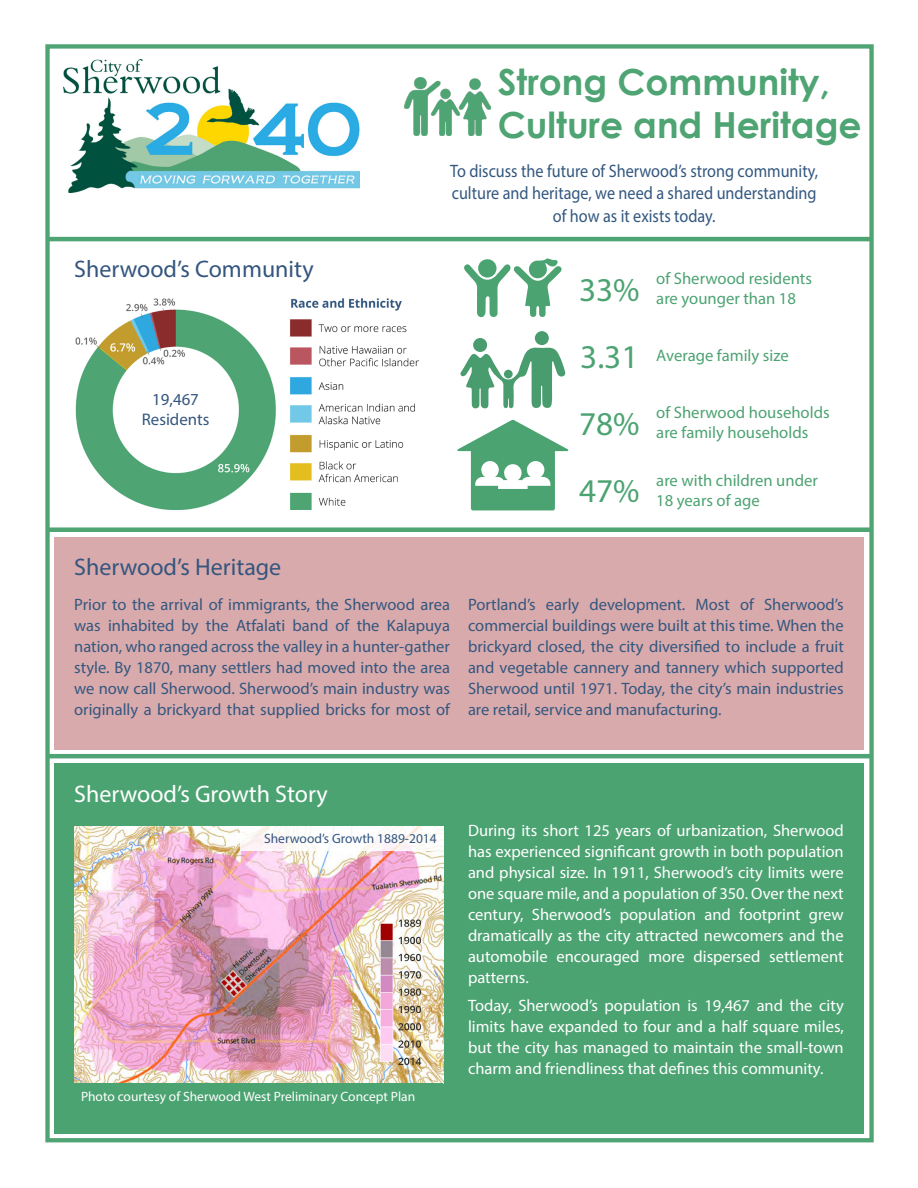
<style>
.page{position:relative;width:918px;height:1188px;background:#fff}
.page>*{position:absolute;margin:0;border:0;box-sizing:border-box;transform-origin:0 0}
.head_1{font:700 36px/43.2px "Century Gothic";color:#4ea473}
.Heading{font:33.3px "Myriad Pro";color:#4ca372}
.t1{font:24px "Myriad Pro";color:#34567e}
.Heading-2{font:24px "Myriad Pro";color:#fff}
.blue_text{font:18px/22.5px "Myriad Pro";color:#33577f;text-align:center;scale:.9 1}
.Heading-3{font:16.8px "Myriad Pro";color:#34567e}
.t2{font:16.65px "Myriad Pro";color:#4ca372}
.t3{font:16.5px/21px "Myriad Pro";color:#33577f;text-align:justify}
.t4{font:16.5px/21px "Myriad Pro";color:#fff;text-align:justify}
.t5{font:13.5px "Myriad Pro";color:#fff}
.t6{font:13.5px "Myriad Pro";color:#34567e}
</style>
<div class="page">
<div style="left:45px;top:44px;width:829px;height:1098px;border:4px solid #4ea473"></div>
<hr style="left:47px;top:237px;width:824px;height:4px;background:#4ea473">
<div style="left:48px;top:527px;width:824px;height:5px;background:#4ea473"></div>
<hr style="left:48px;top:754px;width:824px;height:4px;background:#4ea473">
<img style="left:64px;top:60px;width:296px;height:133px">
<img style="left:404px;top:77px;width:87px;height:59px">
<div style="left:54px;top:537px;width:810px;height:212px;background:#d9aaac"></div>
<div style="left:54px;top:763px;width:810px;height:371px;background:#4ca372"></div>
<img style="left:74px;top:826px;width:369px;height:257px">
<svg style="left:240px;top:826px;width:204px;height:24px;background:#fcf9f8"></svg>
<svg style="left:457px;top:420px;width:112px;height:90px"></svg>
<svg style="left:464px;top:258px;width:98px;height:60px"></svg>
<div style="left:478px;top:259px;width:19px;height:19px;background:#4ca372;border-radius:50%"></div>
<svg style="left:460px;top:347px;width:106px;height:62px"></svg>
<div style="left:473px;top:338px;width:14px;height:14px;background:#499c6e;border-radius:50%"></div>
<div style="left:535px;top:331px;width:14px;height:14px;background:#499c6e;border-radius:50%"></div>
<div style="left:504px;top:370px;width:9px;height:8px;background:#499c6e;border-radius:50%"></div>
<img style="left:75px;top:298px;width:343px;height:212px">
<p class="t1" style="left:74px;top:254px;width:241px">Sherwood’s Community</p>
<p class="Heading-3" style="left:152px;top:389px;width:48px">19,467</p>
<p class="Heading-3" style="left:142px;top:409px;width:69px">Residents</p>
<p class="head_1" style="left:498px;top:58px;width:365px">Strong Community,<br>Culture and Heritage</p>
<p class="blue_text" style="left:450px;top:159px;width:411px">To discuss the future of Sherwood’s strong community, culture and heritage, we need a shared understanding of how as it exists today.</p>
<p class="Heading" style="left:579px;top:269px;width:62px">33%</p>
<p class="t2" style="left:656px;top:268px;width:157px">of Sherwood residents</p>
<p class="t2" style="left:656px;top:288px;width:141px">are younger than 18</p>
<p class="Heading" style="left:580px;top:336px;width:60px">3.31</p>
<p class="t2" style="left:656px;top:345px;width:134px">Average family size</p>
<p class="Heading" style="left:579px;top:403px;width:62px">78%</p>
<p class="Heading" style="left:579px;top:470px;width:62px">47%</p>
<p class="t2" style="left:656px;top:403px;width:175px">of Sherwood households</p>
<p class="t2" style="left:656px;top:423px;width:154px">are family households</p>
<p class="t2" style="left:656px;top:470px;width:163px">are with children under</p>
<p class="t2" style="left:656px;top:490px;width:105px">18 years of age</p>
<p class="t1" style="left:74px;top:553px;width:209px">Sherwood’s Heritage</p>
<p class="t3" style="left:74px;top:594px;width:377px">Prior to the arrival of immigrants, the Sherwood area was inhabited by the Atfalati band of the Kalapuya nation, who ranged across the valley in a hunter-gather style. By 1870, many settlers had moved into the area we now call Sherwood. Sherwood’s main industry was originally a brickyard that supplied bricks for most of</p>
<p class="t3" style="left:468px;top:594px;width:377px">Portland’s early development. Most of Sherwood’s commercial buildings were built at this time. When the brickyard closed, the city diversified to include a fruit and vegetable cannery and tannery which supported Sherwood until 1971. Today, the city’s main industries are retail, service and manufacturing.</p>
<p class="Heading-2" style="left:74px;top:779px;width:255px">Sherwood’s Growth Story</p>
<p class="t6" style="left:264px;top:830px;width:174px">Sherwood’s Growth 1889-2014</p>
<p class="t5" style="left:81px;top:1088px;width:336px">Photo courtesy of Sherwood West Preliminary Concept Plan</p>
<p class="t4" style="left:468px;top:820px;width:377px">During its short 125 years of urbanization, Sherwood has experienced significant growth in both population and physical size. In 1911, Sherwood’s city limits were one square mile, and a population of 350. Over the next century, Sherwood’s population and footprint grew dramatically as the city attracted newcomers and the automobile encouraged more dispersed settlement patterns.</p>
<p class="t4" style="left:468px;top:995px;width:377px">Today, Sherwood’s population is 19,467 and the city limits have expanded to four and a half square miles, but the city has managed to maintain the small-town charm and friendliness that defines this community.</p>
</div>
